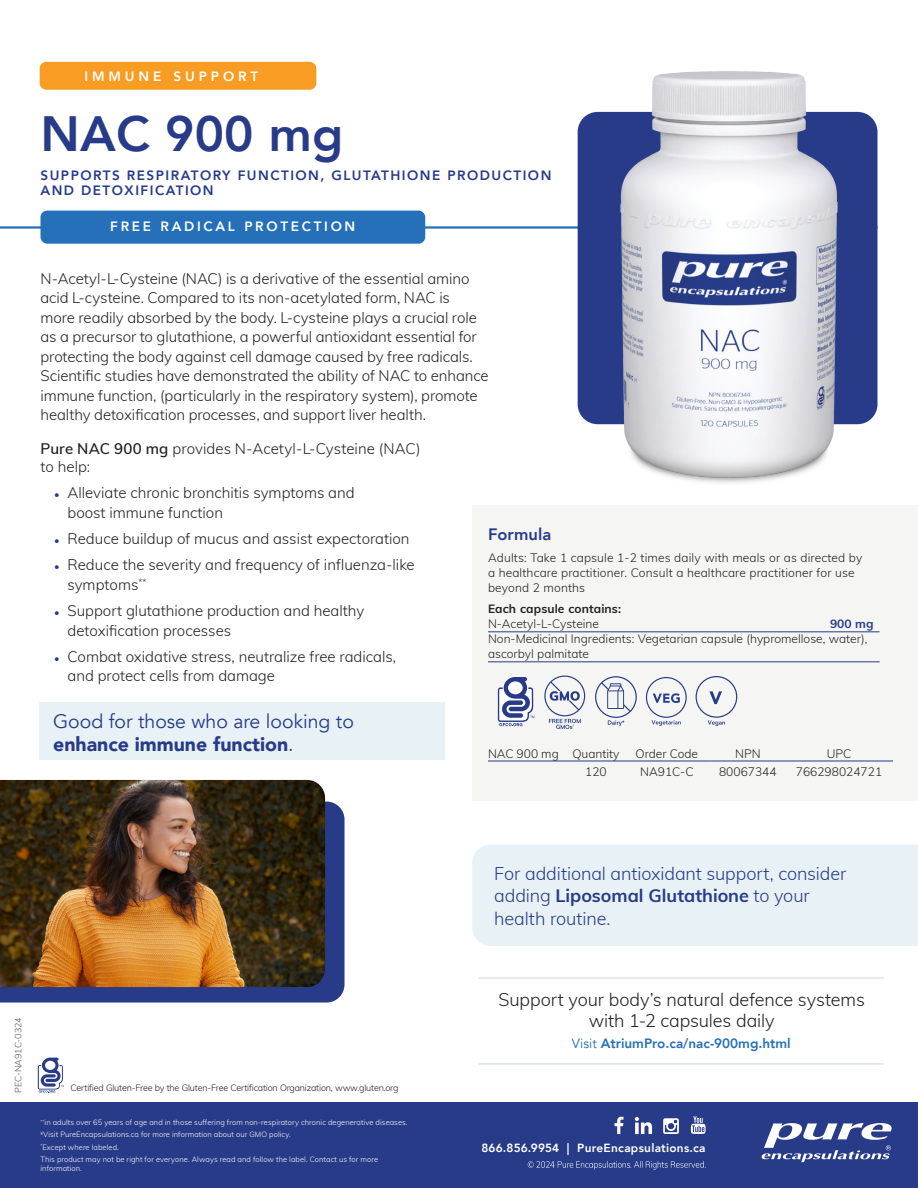
<style>
.page{position:relative;width:918px;height:1188px;background:#fff}
.page>*{position:absolute;margin:0;border:0;box-sizing:border-box;transform-origin:0 0}
.Product_Name{font:800 49.5px "Avenir";letter-spacing:.005em;color:#273b88}
.Good_For_CTA{font:19.5px/22.5px "Avenir";color:#273b88}
.Body{font:300 18px/22.5px "Muli";letter-spacing:-.005em;color:#273b88}
.Most_Trusted_Call_Out_Copy{font:300 18px/21px "Muli";letter-spacing:-.005em;color:#231f20;text-align:center}
.Product_Details_Headline{font:800 16.5px "Avenir";color:#273b88}
.Body-2{font:300 15px/19.5px "Muli";color:#231f20}
.Subhead{font:800 13.5px/15px "Avenir";letter-spacing:.11em;color:#273b88}
.URL{font:800 13.5px "Avenir";color:#2570b8}
.t1{font:800 13.5px "Avenir";letter-spacing:.2em;color:#fff}
.t2{font:800 13.5px "Avenir";letter-spacing:.29em;color:#fff}
.Serving_Info{font:300 12px/15px "Muli";letter-spacing:.01em;color:#231f20}
.Ingredients{font:300 12px/15px "Muli";color:#231f20}
.Qty___Order_Code___SRP___Phys{font:300 12px "Muli";color:#231f20}
.Contains{font:700 12px "Muli";letter-spacing:.01em;color:#231f20}
.Ordering_Info_Product_Name{font:300 12px "Muli";color:#231f20}
.Ingredients-2{font:700 12px "Muli";color:#273b88}
.t3{font:800 11.85px "Avenir";letter-spacing:.02em;color:#fff}
.Disclaimers{font:300 9px "Muli";letter-spacing:-.02em;color:#231f20}
.Marketing_Code{font:300 9px "Muli";letter-spacing:-.01em;color:#57585a}
.t4{font:300 7.5px/9px "Muli";letter-spacing:.01em;color:#fff}
.s1{font-weight:600}
.s2{font-weight:700;font-size:10.5px;color:#273b88}
.s3{font-weight:900}
.s4{font-weight:700}
.s5{font-weight:400}
</style>
<div class="page">
<div style="left:0;top:1102px;width:918px;height:86px;background:#273b88"></div>
<svg style="left:528px;top:1161px;width:178px;height:9px"></svg>
<svg style="left:615px;top:1117px;width:9px;height:17px"></svg>
<svg style="left:635px;top:1117px;width:17px;height:17px"></svg>
<svg style="left:663px;top:1118px;width:16px;height:16px"></svg>
<svg style="left:691px;top:1116px;width:15px;height:18px"></svg>
<svg style="left:761px;top:1123px;width:131px;height:39px"></svg>
<hr style="left:0;top:226px;width:878px;height:3px;background:#2570b8">
<div style="left:40px;top:211px;width:385px;height:33px;background:#2570b8;border-radius:7px"></div>
<div style="left:472px;top:845px;width:446px;height:101px;background:#e8f2f6"></div>
<div style="left:40px;top:702px;width:405px;height:57px;background:#e8f2f6"></div>
<div style="left:472px;top:505px;width:446px;height:295px;background:#f5f5f4"></div>
<hr style="left:488px;top:632px;width:392px;height:1px;background:#273b88">
<hr style="left:488px;top:662px;width:392px;height:1px;background:#273b88">
<svg style="left:498px;top:677px;width:36px;height:49px"></svg>
<svg style="left:549px;top:719px;width:32px;height:10px"></svg>
<div style="left:544px;top:676px;width:41px;height:40px;border:1px solid #273b88;border-radius:50%"></div>
<svg style="left:550px;top:682px;width:30px;height:28px"></svg>
<svg style="left:696px;top:676px;width:41px;height:50px"></svg>
<svg style="left:595px;top:676px;width:42px;height:50px"></svg>
<svg style="left:646px;top:677px;width:41px;height:49px"></svg>
<hr style="left:488px;top:761px;width:81px;height:1px;background:#273b88">
<hr style="left:569px;top:761px;width:54px;height:1px;background:#273b88">
<hr style="left:623px;top:761px;width:88px;height:1px;background:#273b88">
<hr style="left:711px;top:761px;width:74px;height:1px;background:#273b88">
<hr style="left:785px;top:761px;width:108px;height:1px;background:#273b88">
<div style="left:578px;top:112px;width:300px;height:312px;background:#273b88;border-radius:20px"></div>
<img style="left:600px;top:71px;width:244px;height:412px">
<div style="left:40px;top:62px;width:276px;height:28px;background:#f89c23;border-radius:7px"></div>
<hr style="left:479px;top:977px;width:405px;height:2px;background:#dce4ed">
<hr style="left:479px;top:1063px;width:405px;height:2px;background:#dce4ed">
<svg style="left:38px;top:1057px;width:26px;height:36px"></svg>
<svg style="left:0;top:802px;width:345px;height:201px;background:#2e418b"></svg>
<img style="left:0;top:780px;width:325px;height:207px">
<p class="t2" style="left:84px;top:66px;width:175px">IMMUNE SUPPORT</p>
<p class="Product_Name" style="left:40px;top:95px;width:304px">NAC 900 mg</p>
<p class="Subhead" style="left:40px;top:167px;width:512px">SUPPORTS RESPIRATORY FUNCTION, GLUTATHIONE PRODUCTION<br>AND DETOXIFICATION</p>
<p class="t1" style="left:110px;top:216px;width:247px">FREE RADICAL PROTECTION</p>
<p class="Body-2" style="left:40px;top:268px;width:450px">N-Acetyl-L-Cysteine (NAC) is a derivative of the essential amino acid L-cysteine. Compared to its non-acetylated form, NAC is<br>more readily absorbed by the body. L-cysteine plays a crucial role as a precursor to glutathione, a powerful antioxidant essential for protecting the body against cell damage caused by free radicals.<br>Scientific studies have demonstrated the ability of NAC to enhance immune function, (particularly in the respiratory system), promote healthy detoxification processes, and support liver health.</p>
<p class="Body-2" style="left:40px;top:439px;width:382px;line-height:18px"><span class="s1">Pure NAC 900 mg</span> provides N-Acetyl-L-Cysteine (NAC) to help:</p>
<p class="Body-2" style="left:68px;top:482px;width:289px;text-indent:-14px"><span class="s2">•</span> Alleviate chronic bronchitis symptoms and boost immune function</p>
<p class="Body-2" style="left:54px;top:528px;width:357px"><span class="s2">•</span> Reduce buildup of mucus and assist expectoration</p>
<p class="Body-2" style="left:68px;top:554px;width:349px;text-indent:-14px"><span class="s2">•</span> Reduce the severity and frequency of influenza-like symptoms<sup>**</sup></p>
<p class="Body-2" style="left:68px;top:600px;width:299px;text-indent:-14px"><span class="s2">•</span> Support glutathione production and healthy detoxification processes</p>
<p class="Body-2" style="left:68px;top:646px;width:330px;text-indent:-14px"><span class="s2">•</span> Combat oxidative stress, neutralize free radicals, and protect cells from damage</p>
<p class="Product_Details_Headline" style="left:488px;top:521px;width:65px">Formula</p>
<p class="Serving_Info" style="left:488px;top:549px;width:376px">Adults: Take 1 capsule 1-2 times daily with meals or as directed by a healthcare practitioner. Consult a healthcare practitioner for use beyond 2 months</p>
<p class="Contains" style="left:488px;top:600px;width:135px">Each capsule contains:</p>
<p class="Ingredients" style="left:488px;top:616px;width:113px">N-Acetyl-L-Cysteine</p>
<p class="Ingredients-2" style="left:830px;top:615px;width:45px">900 mg</p>
<p class="Ingredients" style="left:488px;top:631px;width:381px">Non-Medicinal Ingredients: Vegetarian capsule (hypromellose, water), ascorbyl palmitate</p>
<p class="Good_For_CTA" style="left:53px;top:711px;width:302px">Good for those who are looking to <span class="s3">enhance immune function</span>.</p>
<p class="Ordering_Info_Product_Name" style="left:488px;top:745px;width:72px">NAC 900 mg</p>
<p class="Qty___Order_Code___SRP___Phys" style="left:572px;top:745px;width:49px">Quantity</p>
<p class="Qty___Order_Code___SRP___Phys" style="left:636px;top:745px;width:64px">Order Code</p>
<p class="Qty___Order_Code___SRP___Phys" style="left:735px;top:745px;width:27px">NPN</p>
<p class="Qty___Order_Code___SRP___Phys" style="left:827px;top:745px;width:26px">UPC</p>
<p class="Qty___Order_Code___SRP___Phys" style="left:585px;top:763px;width:23px">120</p>
<p class="Qty___Order_Code___SRP___Phys" style="left:640px;top:763px;width:55px">NA91C-C</p>
<p class="Qty___Order_Code___SRP___Phys" style="left:719px;top:763px;width:59px">80067344</p>
<p class="Qty___Order_Code___SRP___Phys" style="left:796px;top:763px;width:88px">766298024721</p>
<p class="Marketing_Code" style="left:12px;top:1093px;width:77px;rotate:-90deg">PEC-NA91C-0324</p>
<p class="Disclaimers" style="left:71px;top:1082px;width:329px">Certified Gluten-Free by the Gluten-Free Certification Organization, www.gluten.org</p>
<p class="t4" style="left:40px;top:1118px;width:369px"><sup>**</sup>in adults over 65 years of age and in those suffering from non-respiratory chronic degenerative diseases.</p>
<p class="t4" style="left:40px;top:1130px;width:252px"><sup>¥</sup>Visit PureEncapsulations.ca for more information about our GMO policy.</p>
<p class="t4" style="left:40px;top:1142px;width:80px"><sup>*</sup>Except where labeled.</p>
<p class="t4" style="left:40px;top:1154px;width:339px">This product may not be right for everyone. Always read and follow the label. Contact us for more information.</p>
<p class="Body" style="left:494px;top:861px;width:354px">For additional antioxidant support, consider adding <span class="s4">Liposomal Glutathione</span> to your health routine.</p>
<p class="Most_Trusted_Call_Out_Copy" style="left:498px;top:988px;width:368px">Support your body’s natural defence systems with 1-2 capsules daily</p>
<p class="URL" style="left:572px;top:1032px;width:220px"><span class="s5">Visit</span> AtriumPro.ca/nac-900mg.html</p>
<p class="t3" style="left:482px;top:1138px;width:226px">866.856.9954 | PureEncapsulations.ca</p>
</div>
